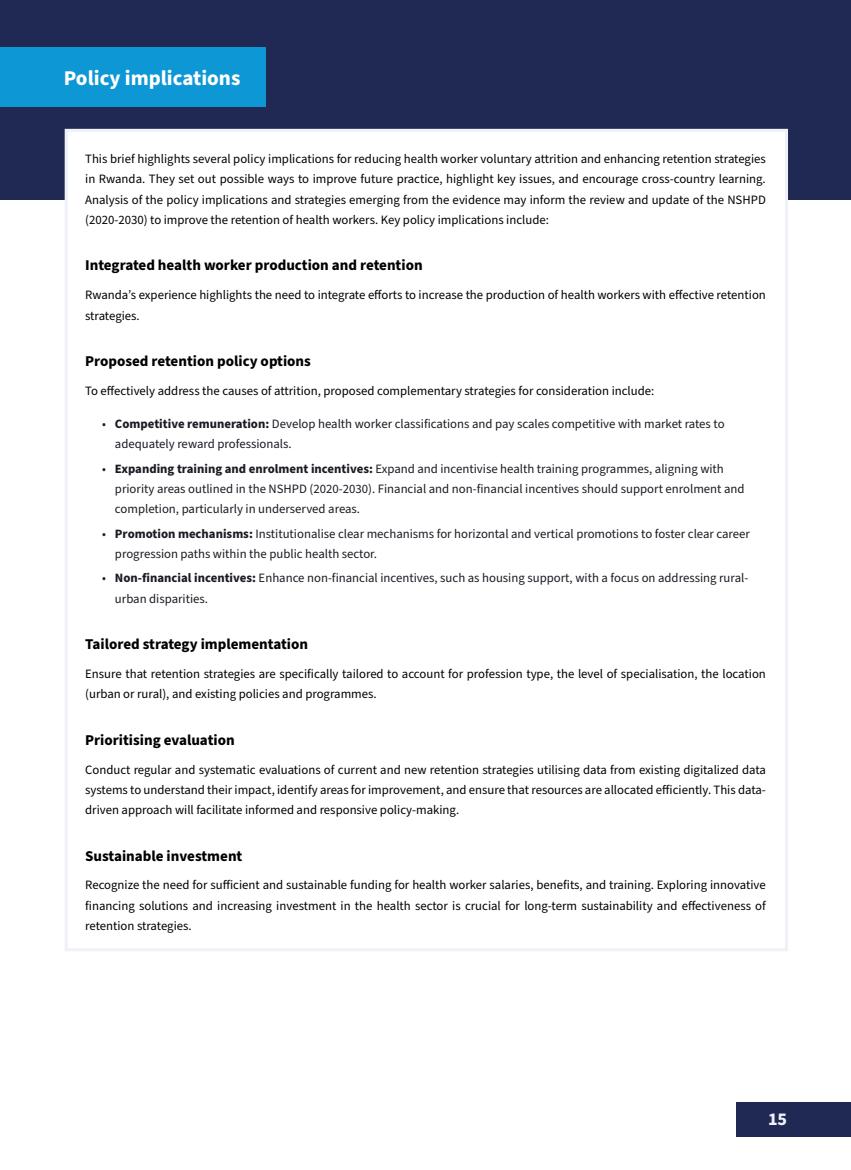
<style>
.page{position:relative;width:851px;height:1170px;background:#fff}
.page>*{position:absolute;margin:0;border:0;box-sizing:border-box;transform-origin:0 0}
.t1{font:700 21px "Source Sans Pro";color:#fff}
.t2{font:700 18px "Source Sans Pro";color:#f0f1f8}
.t3{font:700 15px "Source Sans Pro";color:#000}
.t4{font:12.75px/20.2px "Source Sans Pro";color:#000;text-align:justify}
.t5{font:12.75px/20.2px "Source Sans Pro";color:#1a1b23}
.s1{font-weight:700}
</style>
<div class="page">
<div style="left:0;top:0;width:850px;height:200px;background:#1f2954"></div>
<div style="left:65px;top:129px;width:722px;height:822px;background:#fff;border:3px solid #f0f1f8"></div>
<div style="left:0;top:47px;width:266px;height:59px;background:#0e97d5"></div>
<div style="left:736px;top:1101px;width:114px;height:34px;background:#1f2954"></div>
<h1 class="t1" style="left:64px;top:64px;width:178px">Policy implications</h1>
<p class="t4" style="left:85px;top:149px;width:682px">This brief highlights several policy implications for reducing health worker voluntary attrition and enhancing retention strategies in Rwanda. They set out possible ways to improve future practice, highlight key issues, and encourage cross-country learning.<br>Analysis of the policy implications and strategies emerging from the evidence may inform the review and update of the NSHPD (2020-2030) to improve the retention of health workers. Key policy implications include:</p>
<p class="t3" style="left:85px;top:255px;width:339px">Integrated health worker production and retention</p>
<p class="t4" style="left:85px;top:285px;width:682px">Rwanda’s experience highlights the need to integrate efforts to increase the production of health workers with effective retention strategies.</p>
<p class="t3" style="left:85px;top:351px;width:227px">Proposed retention policy options</p>
<p class="t4" style="left:85px;top:381px;width:570px">To effectively address the causes of attrition, proposed complementary strategies for consideration include:</p>
<p class="t5" style="left:115px;top:414px;width:611px;text-indent:-13px">• <span class="s1">Competitive remuneration:</span> Develop health worker classifications and pay scales competitive with market rates to adequately reward professionals.</p>
<p class="t5" style="left:115px;top:458px;width:631px;text-indent:-13px">• <span class="s1">Expanding training and enrolment incentives:</span> Expand and incentivise health training programmes, aligning with priority areas outlined in the NSHPD (2020-2030). Financial and non-financial incentives should support enrolment and completion, particularly in underserved areas.</p>
<p class="t5" style="left:115px;top:523px;width:636px;text-indent:-13px">• <span class="s1">Promotion mechanisms:</span> Institutionalise clear mechanisms for horizontal and vertical promotions to foster clear career progression paths within the public health sector.</p>
<p class="t5" style="left:115px;top:568px;width:634px;text-indent:-13px">• <span class="s1">Non-financial incentives:</span> Enhance non-financial incentives, such as housing support, with a focus on addressing rural&shy;urban disparities.</p>
<p class="t3" style="left:85px;top:634px;width:224px">Tailored strategy implementation</p>
<p class="t4" style="left:85px;top:664px;width:682px">Ensure that retention strategies are specifically tailored to account for profession type, the level of specialisation, the location (urban or rural), and existing policies and programmes.</p>
<p class="t3" style="left:85px;top:729px;width:151px">Prioritising evaluation</p>
<p class="t4" style="left:85px;top:759px;width:682px">Conduct regular and systematic evaluations of current and new retention strategies utilising data from existing digitalized data systems to understand their impact, identify areas for improvement, and ensure that resources are allocated efficiently. This data&shy;driven approach will facilitate informed and responsive policy-making.</p>
<p class="t3" style="left:85px;top:845px;width:159px">Sustainable investment</p>
<p class="t4" style="left:85px;top:875px;width:682px">Recognize the need for sufficient and sustainable funding for health worker salaries, benefits, and training. Exploring innovative financing solutions and increasing investment in the health sector is crucial for long-term sustainability and effectiveness of retention strategies.</p>
<h2 class="t2" style="left:767px;top:1106px;width:21px">15</h2>
</div>
